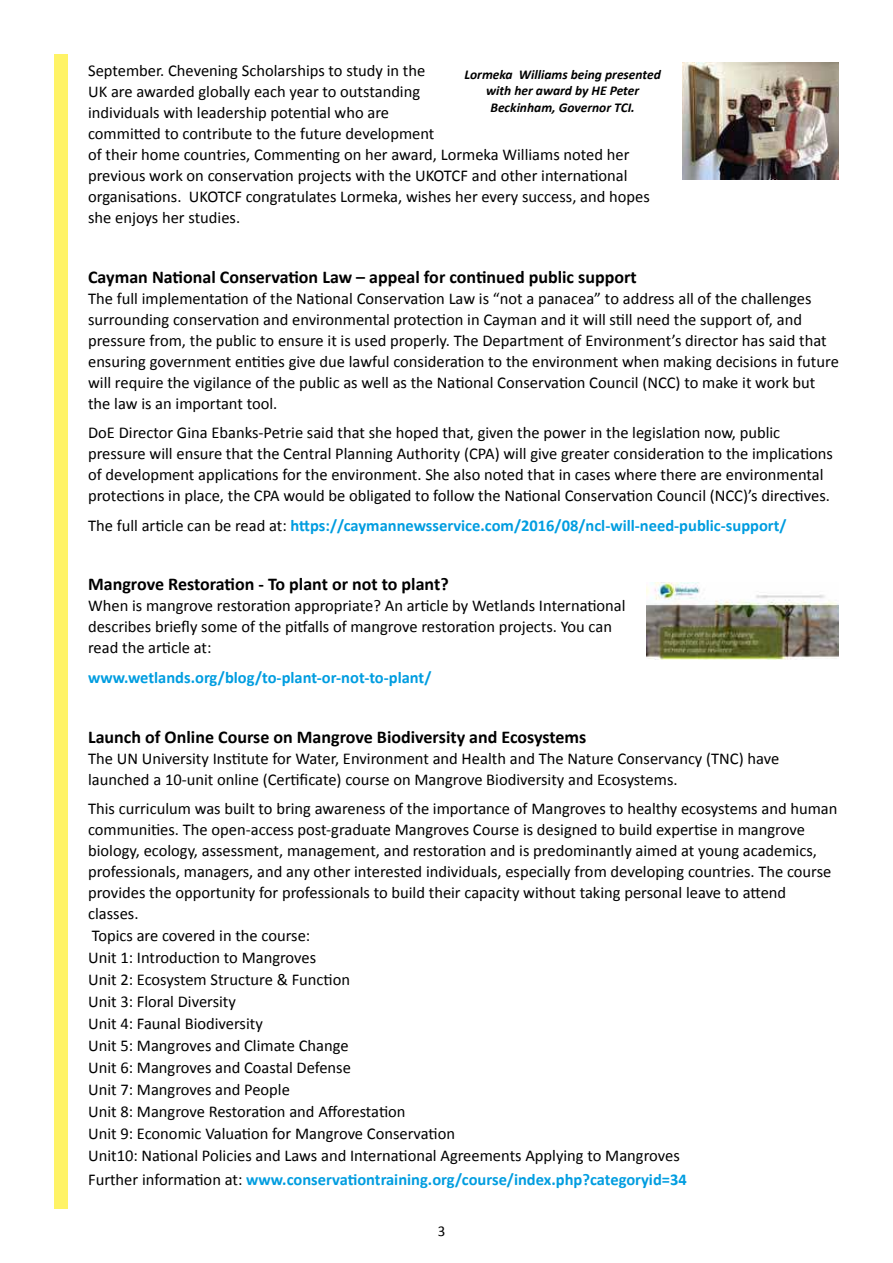
<style>
.page{position:relative;width:893px;height:1263px;background:#fff}
.page>*{position:absolute;margin:0;border:0;box-sizing:border-box;transform-origin:0 0}
.t1{font:700 18px "Calibri";color:#000}
.t2{font:16.5px/21px "Calibri";color:#000}
.t3{font:700 16.5px "Calibri";color:#009de0}
.t4{font:15px "Calibri";color:#000}
.t5{font:italic 700 13.5px/16.2px "Calibri";color:#000;text-align:center}
.s1{font-weight:400;color:#000}
</style>
<div class="page">
<div style="left:54px;top:54px;width:13px;height:1155px;background:#fff366"></div>
<img style="left:647px;top:583px;width:192px;height:76px">
<img style="left:683px;top:63px;width:156px;height:117px">
<p class="t2" style="left:88px;top:61px;width:563px">September. Chevening Scholarships to study in the<br>UK are awarded globally each year to outstanding<br>individuals with leadership potential who are<br>committed to contribute to the future development<br>of their home countries, Commenting on her award, Lormeka Williams noted her previous work on conservation projects with the UKOTCF and other international organisations. UKOTCF congratulates Lormeka, wishes her every success, and hopes she enjoys her studies.</p>
<p class="t5" style="left:464px;top:67px;width:198px">Lormeka Williams being presented with her award by HE Peter<br>Beckinham, Governor TCI.</p>
<p class="t1" style="left:88px;top:265px;width:550px">Cayman National Conservation Law – appeal for continued public support</p>
<p class="t2" style="left:88px;top:288px;width:752px">The full implementation of the National Conservation Law is “not a panacea” to address all of the challenges surrounding conservation and environmental protection in Cayman and it will still need the support of, and pressure from, the public to ensure it is used properly. The Department of Environment’s director has said that ensuring government entities give due lawful consideration to the environment when making decisions in future will require the vigilance of the public as well as the National Conservation Council (NCC) to make it work but the law is an important tool.</p>
<p class="t2" style="left:88px;top:422px;width:746px">DoE Director Gina Ebanks-Petrie said that she hoped that, given the power in the legislation now, public pressure will ensure that the Central Planning Authority (CPA) will give greater consideration to the implications of development applications for the environment. She also noted that in cases where there are environmental protections in place, the CPA would be obligated to follow the National Conservation Council (NCC)’s directives.</p>
<p class="t3" style="left:88px;top:515px;width:700px"><span class="s1">The full article can be read at:</span> https://caymannewsservice.com/2016/08/ncl-will-need-public-support/</p>
<p class="t1" style="left:88px;top:573px;width:362px">Mangrove Restoration - To plant or not to plant?</p>
<p class="t2" style="left:88px;top:595px;width:539px">When is mangrove restoration appropriate? An article by Wetlands International describes briefly some of the pitfalls of mangrove restoration projects. You can read the article at:</p>
<p class="t3" style="left:88px;top:667px;width:345px">www.wetlands.org/blog/to-plant-or-not-to-plant/</p>
<p class="t1" style="left:88px;top:729px;width:500px">Launch of Online Course on Mangrove Biodiversity and Ecosystems</p>
<p class="t2" style="left:88px;top:748px;width:693px">The UN University Institute for Water, Environment and Health and The Nature Conservancy (TNC) have launched a 10-unit online (Certificate) course on Mangrove Biodiversity and Ecosystems.</p>
<p class="t2" style="left:88px;top:799px;width:751px;line-height:21.8px">This curriculum was built to bring awareness of the importance of Mangroves to healthy ecosystems and human communities. The open-access post-graduate Mangroves Course is designed to build expertise in mangrove biology, ecology, assessment, management, and restoration and is predominantly aimed at young academics, professionals, managers, and any other interested individuals, especially from developing countries. The course provides the opportunity for professionals to build their capacity without taking personal leave to attend classes.<br>Topics are covered in the course:<br>Unit 1: Introduction to Mangroves<br>Unit 2: Ecosystem Structure &amp; Function<br>Unit 3: Floral Diversity<br>Unit 4: Faunal Biodiversity<br>Unit 5: Mangroves and Climate Change<br>Unit 6: Mangroves and Coastal Defense<br>Unit 7: Mangroves and People<br>Unit 8: Mangrove Restoration and Afforestation<br>Unit 9: Economic Valuation for Mangrove Conservation<br>Unit10: National Policies and Laws and International Agreements Applying to Mangroves</p>
<p class="t3" style="left:88px;top:1169px;width:600px"><span class="s1">Further information at:</span> www.conservationtraining.org/course/index.php?categoryid=34</p>
<p class="t4" style="left:438px;top:1221px;width:9px">3</p>
</div>
